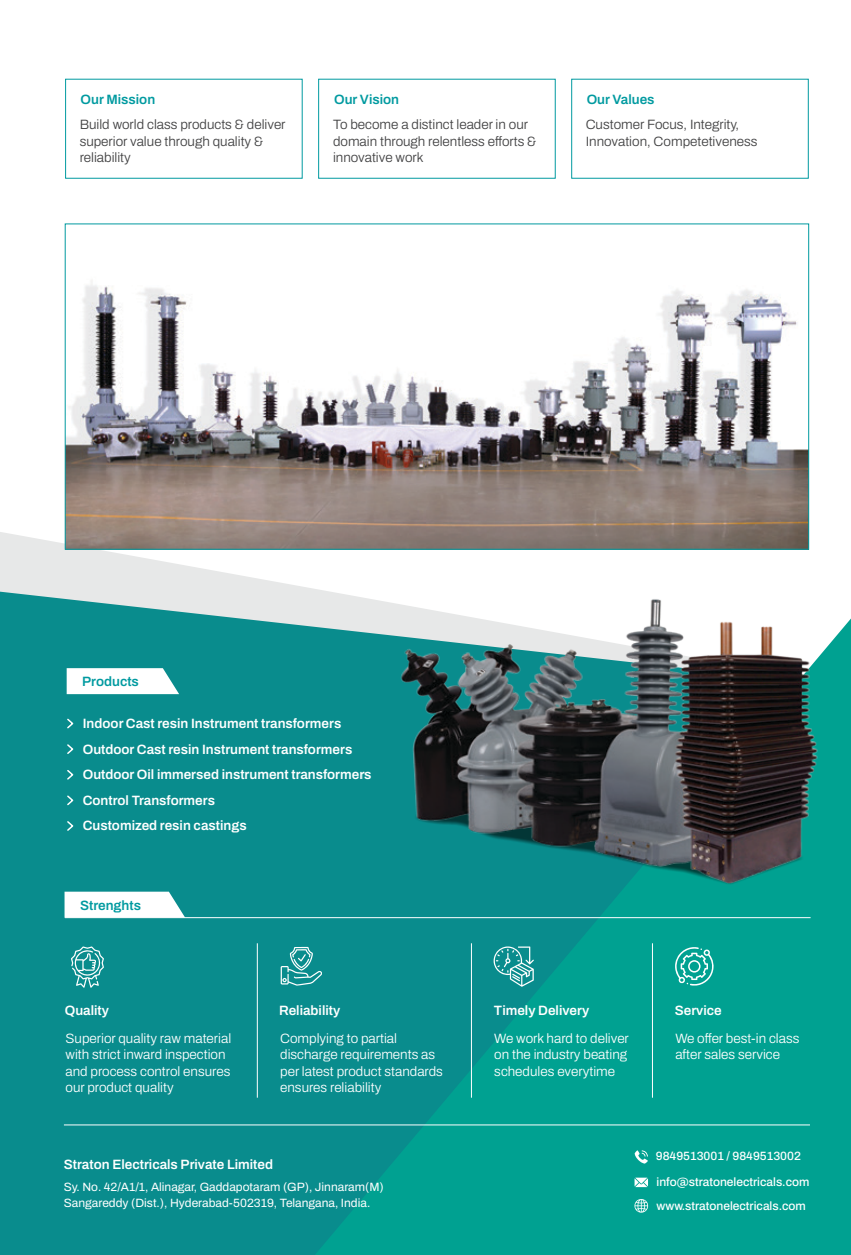
<style>
.page{position:relative;width:851px;height:1255px;background:#fff}
.page>*{position:absolute;margin:0;border:0;box-sizing:border-box;transform-origin:0 0}
.t1{font:300 13.5px/16.2px "Archivo";color:#fff}
.t2{font:600 13.5px/25.5px "Archivo";color:#fff}
.t3{font:300 13.5px/16.2px "Archivo";color:#414142}
.t4{font:600 13.5px "Archivo";color:#009aa0}
.t5{font:12px/16.5px "Archivo";color:#fff}
.t6{font:500 12px "Archivo";color:#fff}
</style>
<div class="page">
<svg style="left:0;top:532px;width:810px;height:59px"></svg>
<div style="left:0;top:591px;width:382px;height:663px;background:#098c8d"></div>
<svg style="left:315px;top:618px;width:535px;height:636px;background:#049a90"></svg>
<hr style="left:64px;top:1124px;width:745px;height:1px;background:#fff">
<svg style="left:634px;top:1198px;width:14px;height:14px"></svg>
<svg style="left:634px;top:1177px;width:14px;height:9px"></svg>
<svg style="left:634px;top:1150px;width:14px;height:13px"></svg>
<img style="left:67px;top:280px;width:739px;height:267px">
<hr style="left:65px;top:917px;width:745px;height:1px;background:#fff">
<svg style="left:64px;top:891px;width:121px;height:26px"></svg>
<hr style="left:257px;top:943px;width:1px;height:154px;background:#fff">
<hr style="left:471px;top:943px;width:1px;height:154px;background:#fff">
<hr style="left:652px;top:943px;width:1px;height:154px;background:#fff">
<svg style="left:71px;top:946px;width:33px;height:41px"></svg>
<svg style="left:280px;top:946px;width:42px;height:39px;background:#3ba3a4"></svg>
<svg style="left:493px;top:945px;width:41px;height:41px;background:#3fa5a6"></svg>
<svg style="left:675px;top:947px;width:38px;height:38px"></svg>
<svg style="left:67px;top:668px;width:112px;height:26px"></svg>
<svg style="left:66px;top:717px;width:9px;height:12px"></svg>
<svg style="left:66px;top:743px;width:9px;height:12px"></svg>
<svg style="left:66px;top:768px;width:9px;height:13px"></svg>
<svg style="left:66px;top:794px;width:9px;height:12px"></svg>
<svg style="left:66px;top:819px;width:9px;height:13px"></svg>
<img style="left:363px;top:738px;width:487px;height:198px">
<img style="left:382px;top:590px;width:458px;height:306px">
<p class="t4" style="left:81px;top:89px;width:76px">Our Mission</p>
<p class="t3" style="left:80px;top:117px;width:207px">Build world class products &amp; deliver superior value through quality &amp; reliability</p>
<p class="t4" style="left:334px;top:89px;width:66px">Our Vision</p>
<p class="t3" style="left:333px;top:117px;width:205px">To become a distinct leader in our domain through relentless efforts &amp; innovative work</p>
<p class="t4" style="left:586px;top:89px;width:69px">Our Values</p>
<p class="t3" style="left:585px;top:117px;width:173px">Customer Focus, Integrity,<br>Innovation, Competetiveness</p>
<p class="t4" style="left:82px;top:671px;width:58px">Products</p>
<p class="t2" style="left:83px;top:710px;width:290px">Indoor Cast resin Instrument transformers Outdoor Cast resin Instrument transformers Outdoor Oil immersed instrument transformers Control Transformers<br>Customized resin castings</p>
<p class="t4" style="left:80px;top:894px;width:62px">Strenghts</p>
<p class="t2" style="left:65px;top:997px;width:46px">Quality</p>
<p class="t1" style="left:65px;top:1030px;width:167px">Superior quality raw material with strict inward inspection and process control ensures our product quality</p>
<p class="t1" style="left:280px;top:1030px;width:164px">Complying to partial discharge requirements as per latest product standards ensures reliability</p>
<p class="t2" style="left:279px;top:997px;width:63px">Reliability</p>
<p class="t2" style="left:494px;top:997px;width:97px">Timely Delivery</p>
<p class="t1" style="left:494px;top:1030px;width:136px">We work hard to deliver on the industry beating schedules everytime</p>
<p class="t2" style="left:674px;top:997px;width:48px">Service</p>
<p class="t1" style="left:675px;top:1030px;width:125px">We offer best-in class after sales service</p>
<p class="t2" style="left:64px;top:1151px;width:211px">Straton Electricals Private Limited</p>
<p class="t6" style="left:655px;top:1147px;width:147px">9849513001 / 9849513002</p>
<p class="t5" style="left:64px;top:1178px;width:321px">Sy. No. 42/A1/1, Alinagar, Gaddapotaram (GP), Jinnaram(M)<br>Sangareddy (Dist.), Hyderabad-502319, Telangana, India.</p>
<p class="t6" style="left:656px;top:1172px;width:154px">info@stratonelectricals.com</p>
<p class="t6" style="left:656px;top:1196px;width:151px">www.stratonelectricals.com</p>
</div>
